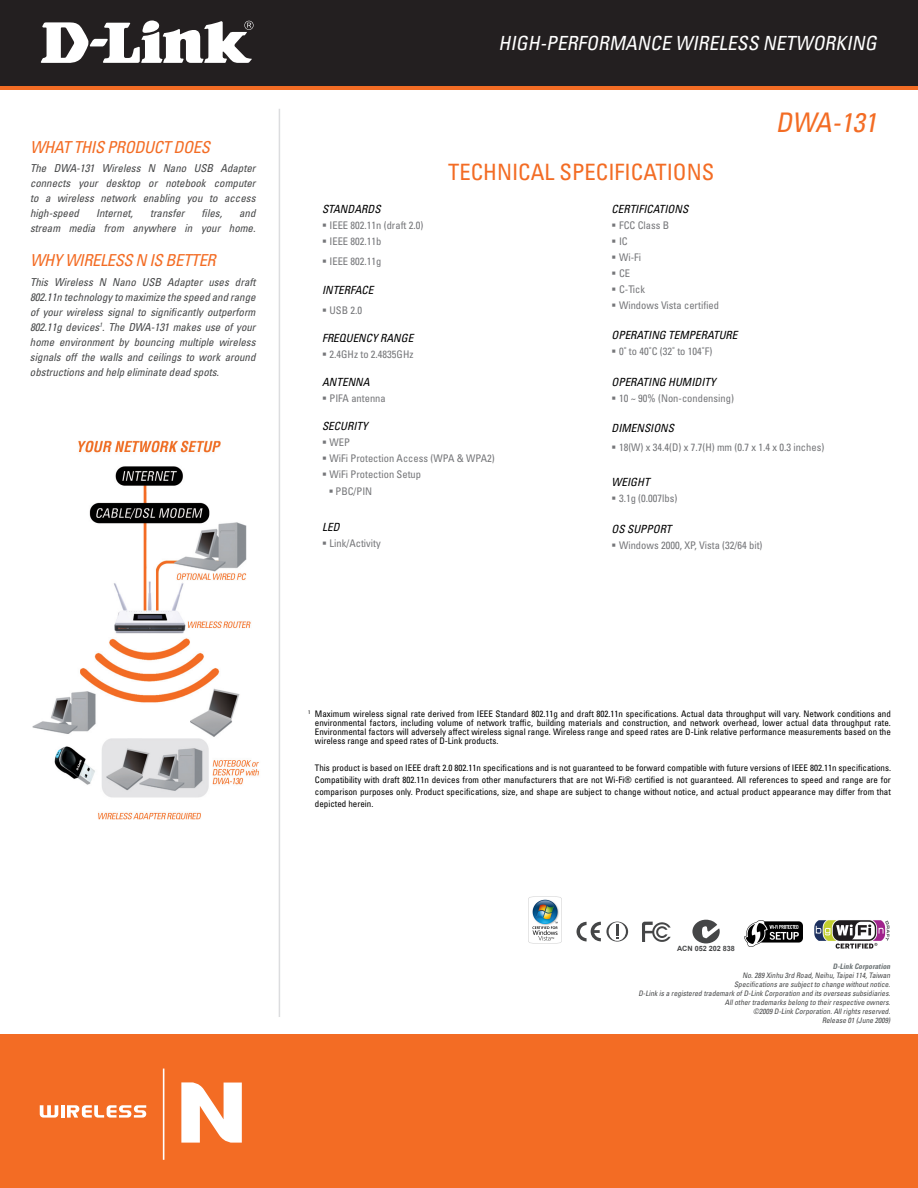
<style>
.page{position:relative;width:918px;height:1188px;background:#fff}
.page>*{position:absolute;margin:0;border:0;box-sizing:border-box;transform-origin:0 0}
.t1{font:italic condensed 27px "Univers";color:#f36c24}
.t2{font:condensed 22.5px "Univers";color:#f36c24}
.t3{font:italic condensed 19.5px "Univers";color:#fff}
.t4{font:italic condensed 16.5px "Univers";letter-spacing:-.025em;color:#f36c24}
.t5{font:italic condensed 11.25px "Univers";color:#000}
.t6{font:italic condensed 10.8px/15px "Univers";color:#454647;text-align:justify}
.t7{font:condensed 10.5px/15.9px "Univers";color:#757679}
.t8{font:condensed 9px/9px "Univers";color:#000;text-align:justify}
.t9{font:italic condensed 7.5px/9px "Univers";color:#454647;text-align:right}
.t10{font:italic 700 condensed 7.5px "Univers";color:#6c7375}
.t11{font:700 7.2px "Arial";letter-spacing:-.005em;color:#454647}
</style>
<div class="page">
<div style="left:0;top:1034px;width:918px;height:154px;background:#f36c24"></div>
<div style="left:0;top:0;width:918px;height:89px;background:linear-gradient(to right,#f36c24,#f36c24)"></div>
<div style="left:0;top:0;width:918px;height:85px;background:#231f20"></div>
<svg style="left:41px;top:20px;width:213px;height:43px"></svg>
<hr style="left:163px;top:1069px;width:1px;height:91px;background:#fff">
<svg style="left:181px;top:1082px;width:61px;height:61px"></svg>
<svg style="left:40px;top:1105px;width:18px;height:13px"></svg>
<hr style="left:61px;top:1105px;width:4px;height:13px;background:#fff">
<svg style="left:67px;top:1105px;width:79px;height:13px"></svg>
<img style="left:32px;top:440px;width:227px;height:380px">
<img style="left:814px;top:920px;width:76px;height:29px">
<svg style="left:642px;top:922px;width:29px;height:20px"></svg>
<svg style="left:692px;top:920px;width:28px;height:23px"></svg>
<svg style="left:577px;top:922px;width:51px;height:20px"></svg>
<img style="left:744px;top:920px;width:58px;height:26px">
<img style="left:529px;top:896px;width:33px;height:48px">
<hr style="left:279px;top:109px;width:1px;height:908px;background:#dcdddf">
<h3 class="t4" style="left:30px;top:136px;width:181px">WHAT THIS PRODUCT DOES</h3>
<p class="t6" style="left:30px;top:160px;width:227px">The DWA-131 Wireless N Nano USB Adapter connects your desktop or notebook computer to a wireless network enabling you to access high-speed</p>
<p class="t6" style="left:96px;top:205px;width:38px">Internet,</p>
<p class="t6" style="left:150px;top:205px;width:36px">transfer</p>
<p class="t6" style="left:202px;top:205px;width:22px">files,</p>
<p class="t6" style="left:30px;top:205px;width:227px;text-align:right">and<br>stream media from anywhere in your home.</p>
<h3 class="t4" style="left:30px;top:250px;width:187px">WHY WIRELESS N IS BETTER</h3>
<p class="t6" style="left:30px;top:274px;width:227px">This Wireless N Nano USB Adapter uses draft 802.11n technology to maximize the speed and range of your wireless signal to significantly outperform 802.11g devices<sup>1</sup>. The DWA-131 makes use of your home environment by bouncing multiple wireless signals off the walls and ceilings to work around obstructions and help eliminate dead spots.</p>
<h3 class="t3" style="left:499px;top:30px;width:384px">HIGH-PERFORMANCE WIRELESS NETWORKING</h3>
<h2 class="t2" style="left:448px;top:158px;width:267px">TECHNICAL SPECIFICATIONS</h2>
<h1 class="t1" style="left:776px;top:105px;width:108px">DWA-131</h1>
<p class="t5" style="left:322px;top:202px;width:60px">STANDARDS</p>
<p class="t7" style="left:330px;top:218px;width:95px">IEEE 802.11n (draft 2.0)<br>IEEE 802.11b</p>
<p class="t7" style="left:330px;top:253px;width:53px">IEEE 802.11g</p>
<p class="t5" style="left:322px;top:282px;width:53px">INTERFACE</p>
<p class="t7" style="left:330px;top:302px;width:34px">USB 2.0</p>
<p class="t5" style="left:322px;top:331px;width:93px">FREQUENCY RANGE</p>
<p class="t7" style="left:330px;top:346px;width:85px">2.4GHz to 2.4835GHz</p>
<p class="t5" style="left:322px;top:375px;width:49px">ANTENNA</p>
<p class="t7" style="left:330px;top:390px;width:58px">PIFA antenna</p>
<p class="t5" style="left:322px;top:419px;width:47px">SECURITY</p>
<p class="t7" style="left:330px;top:434px;width:167px">WEP<br>WiFi Protection Access (WPA &amp; WPA2)<br>WiFi Protection Setup</p>
<p class="t7" style="left:336px;top:484px;width:38px">PBC/PIN</p>
<p class="t5" style="left:322px;top:520px;width:19px">LED</p>
<p class="t7" style="left:330px;top:535px;width:53px">Link/Activity</p>
<p class="t5" style="left:612px;top:202px;width:78px">CERTIFICATIONS</p>
<p class="t7" style="left:619px;top:218px;width:102px">FCC Class B<br>IC<br>Wi-Fi<br>CE<br>C-Tick<br>Windows Vista certified</p>
<p class="t5" style="left:612px;top:328px;width:127px">OPERATING TEMPERATURE</p>
<p class="t7" style="left:619px;top:344px;width:95px">0˚ to 40˚C (32˚ to 104˚F)</p>
<p class="t5" style="left:612px;top:375px;width:106px">OPERATING HUMIDITY</p>
<p class="t7" style="left:619px;top:390px;width:116px">10 ~ 90% (Non-condensing)</p>
<p class="t5" style="left:612px;top:421px;width:64px">DIMENSIONS</p>
<p class="t7" style="left:619px;top:439px;width:207px">18(W) x 34.4(D) x 7.7(H) mm (0.7 x 1.4 x 0.3 inches)</p>
<p class="t5" style="left:612px;top:475px;width:40px">WEIGHT</p>
<p class="t7" style="left:619px;top:490px;width:60px">3.1g (0.007lbs)</p>
<p class="t5" style="left:612px;top:522px;width:62px">OS SUPPORT</p>
<p class="t7" style="left:619px;top:537px;width:145px">Windows 2000, XP, Vista (32/64 bit)</p>
<p class="t8" style="left:315px;top:709px;width:577px;text-indent:-7px"><sup>1</sup> Maximum wireless signal rate derived from IEEE Standard 802.11g and draft 802.11n specifications. Actual data throughput will vary. Network conditions and environmental factors, including volume of network traffic, building materials and construction, and network overhead, lower actual data throughput rate.<br>Environmental factors will adversely affect wireless signal range. Wireless range and speed rates are D-Link relative performance measurements based on the wireless range and speed rates of D-Link products.</p>
<p class="t8" style="left:315px;top:761px;width:578px;line-height:12px">This product is based on IEEE draft 2.0 802.11n specifications and is not guaranteed to be forward compatible with future versions of IEEE 802.11n specifications.<br>Compatibility with draft 802.11n devices from other manufacturers that are not Wi-Fi® certified is not guaranteed. All references to speed and range are for comparison purposes only. Product specifications, size, and shape are subject to change without notice, and actual product appearance may differ from that depicted herein.</p>
<p class="t11" style="left:677px;top:944px;width:60px">ACN 052 202 838</p>
<p class="t10" style="left:833px;top:962px;width:61px">D-Link Corporation</p>
<p class="t9" style="left:638px;top:971px;width:255px">No.289 Xinhu 3rd Road,Neihu,Taipei114,Taiwan<br>Specifications are subjectto change withoutnotice.<br>D-Link is a registered trademark ofD-Link Corporation and its overseas subsidiaries.<br>Allothertrademarks belong to theirrespective owners.<br>©2009 D-Link Corporation.Allrights reserved.<br>Release 01 (June 2009)</p>
</div>
